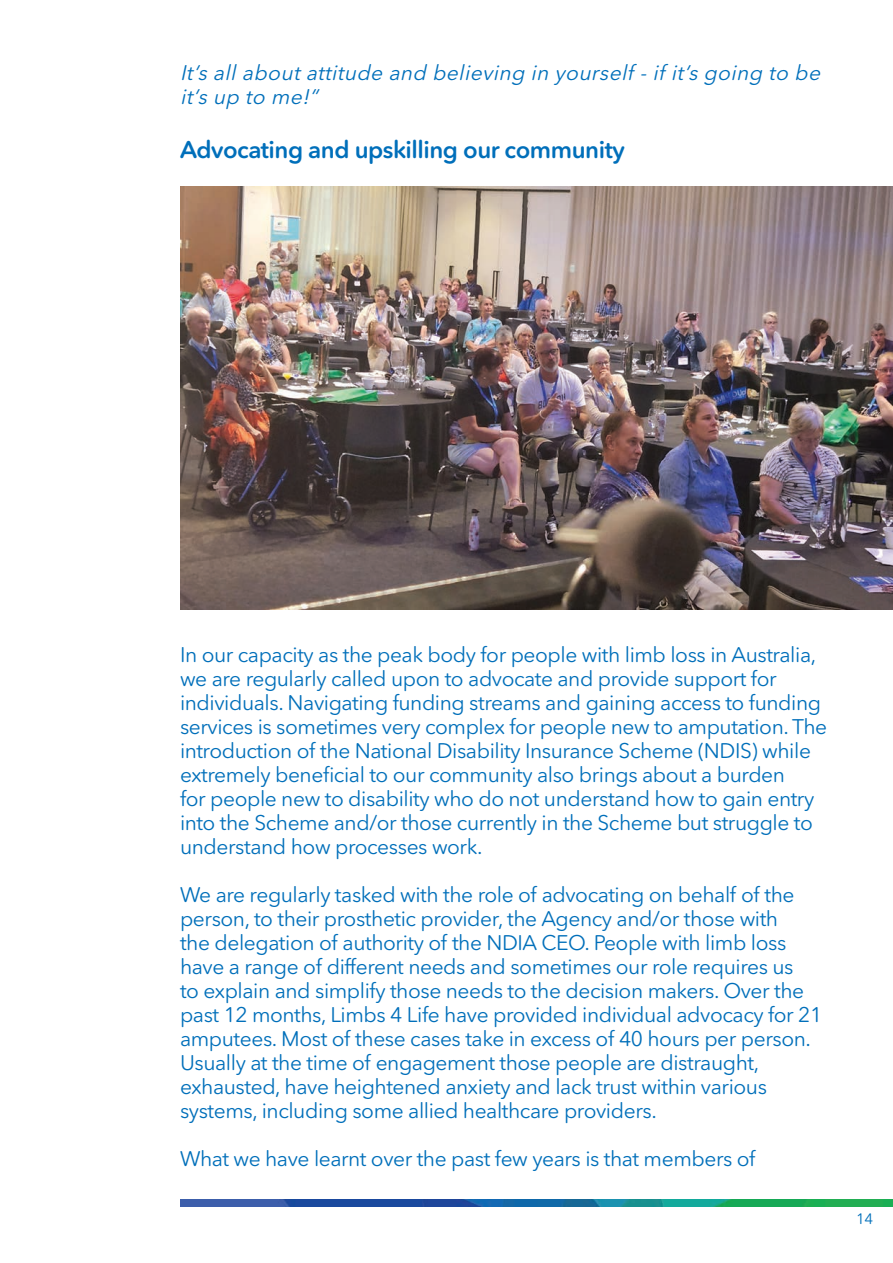
<style>
.page{position:relative;width:893px;height:1263px;background:#fff}
.page>*{position:absolute;margin:0;border:0;box-sizing:border-box;transform-origin:0 0}
.t1{font:600 24px "Avenir Next Rounded Std";letter-spacing:-.02em;color:#006fba}
.t2{font:21px/24px "Avenir Next Rounded Std";letter-spacing:-.02em;color:#006fba}
.t3{font:italic 21px/24px "Avenir Next Rounded Std";color:#006fba}
.t4{font:15px "Avenir Next Rounded Std";color:#006fba}
</style>
<div class="page">
<img style="left:180px;top:1199px;width:713px;height:7px">
<img style="left:180px;top:187px;width:713px;height:423px">
<p class="t3" style="left:180px;top:60px;width:647px">It’s allaboutattitude and believing in yourself -if it’s going to be it’s up to me!”</p>
<p class="t1" style="left:180px;top:135px;width:446px">Advocating and upskilling our community</p>
<p class="t2" style="left:180px;top:642px;width:649px">In our capacity as the peak body for people with limb loss in Australia, we are regularly called upon to advocate and provide support for individuals. Navigating funding streams and gaining access to funding services is sometimes very complex for people new to amputation. The introduction of the National Disability Insurance Scheme (NDIS) while extremely beneficial to our community also brings about a burden<br>for people new to disability who do not understand how to gain entry into the Scheme and/or those currently in the Scheme but struggle to understand how processes work.</p>
<p class="t2" style="left:180px;top:882px;width:644px">We are regularly tasked with the role of advocating on behalf of the person, to their prosthetic provider, the Agency and/or those with<br>the delegation of authority of the NDIA CEO. People with limb loss have a range of different needs and sometimes our role requires us<br>to explain and simplify those needs to the decision makers. Over the past 12 months, Limbs 4 Life have provided individual advocacy for 21 amputees. Most of these cases take in excess of 40 hours per person.<br>Usually at the time of engagement those people are distraught, exhausted, have heightened anxiety and lack trust within various systems, including some allied healthcare providers.</p>
<p class="t2" style="left:180px;top:1146px;width:577px">What we have learnt over the past few years is that members of</p>
<p class="t4" style="left:856px;top:1209px;width:19px">14</p>
</div>
